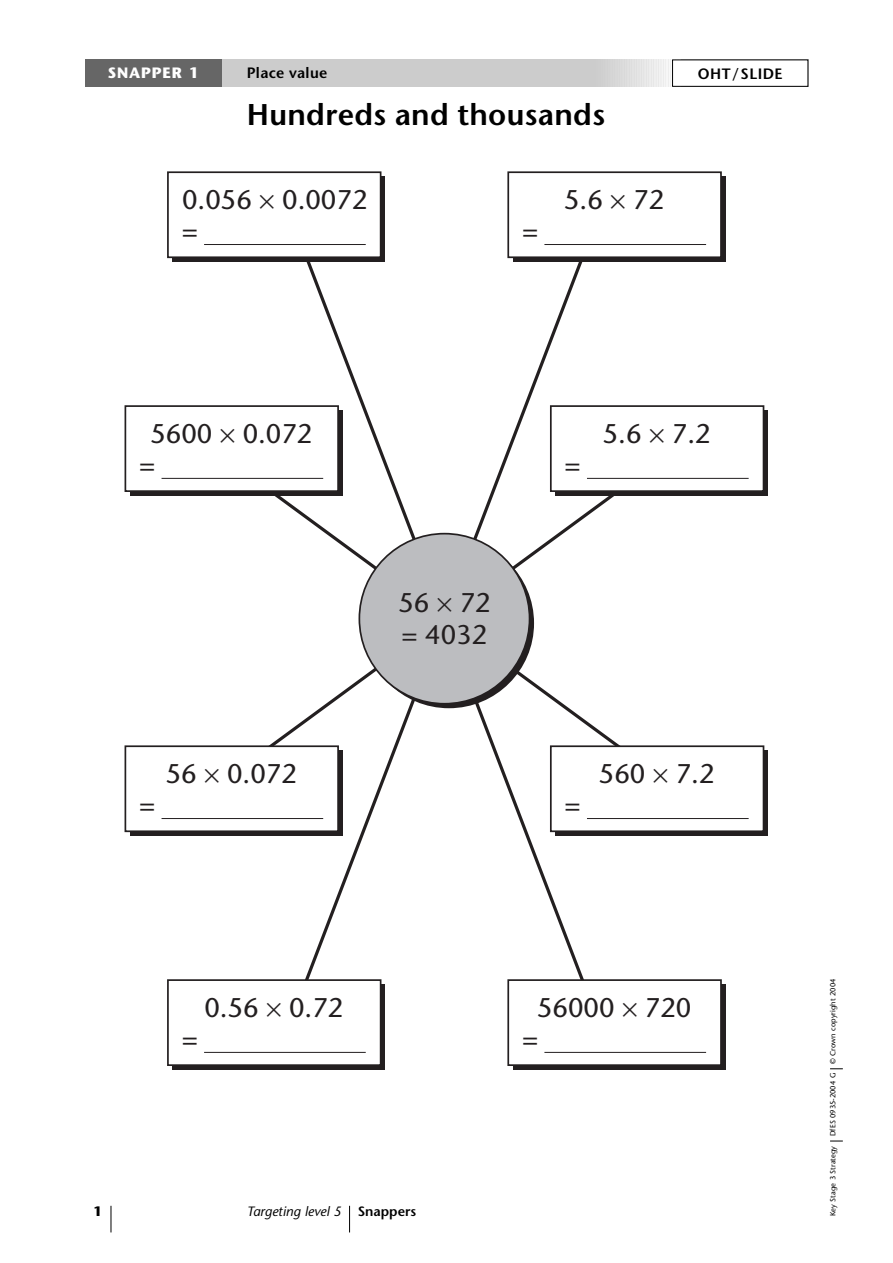
<style>
.page{position:relative;width:893px;height:1263px;background:#fff}
.page>*{position:absolute;margin:0;border:0;box-sizing:border-box;transform-origin:0 0}
.t1{font:600 30px "Stone Sans";letter-spacing:.01em;color:#000}
.t2{font:27px/31.5px "Stone Sans";color:#231f20}
.t3{font:600 15px "Stone Sans";letter-spacing:.025em;color:#000}
.t4{font:700 15px "Stone Sans";letter-spacing:.065em;color:#fff}
.t5{font:italic 13.5px "Stone Sans";color:#000}
.t6{font:700 13.5px "Stone Sans";color:#000}
.t7{font:7.5px "Stone Sans";letter-spacing:.005em;color:#000}
.s1{font-weight:600;font-style:normal}
</style>
<div class="page">
<div style="left:85px;top:60px;width:723px;height:27px;background:#ccc"></div>
<svg style="left:349px;top:1206px;width:1px;height:26px"></svg>
<svg style="left:830px;top:1068px;width:12px;height:1px"></svg>
<svg style="left:830px;top:1141px;width:12px;height:1px"></svg>
<svg style="left:111px;top:1206px;width:1px;height:26px"></svg>
<div style="left:85px;top:60px;width:136px;height:27px;background:#666"></div>
<svg style="left:613px;top:60px;width:59px;height:27px"></svg>
<div style="left:673px;top:60px;width:134px;height:26px;background:#fff"></div>
<div style="left:672px;top:60px;width:136px;height:27px;border:1px solid #000"></div>
<div style="left:172px;top:177px;width:213px;height:85px;background:#231f20"></div>
<div style="left:512px;top:177px;width:213px;height:85px;background:#231f20"></div>
<div style="left:555px;top:411px;width:213px;height:85px;background:#231f20"></div>
<div style="left:555px;top:751px;width:213px;height:85px;background:#231f20"></div>
<div style="left:512px;top:985px;width:213px;height:85px;background:#231f20"></div>
<div style="left:130px;top:411px;width:212px;height:85px;background:#231f20"></div>
<div style="left:130px;top:751px;width:212px;height:85px;background:#231f20"></div>
<div style="left:172px;top:985px;width:213px;height:85px;background:#231f20"></div>
<svg style="left:270px;top:258px;width:349px;height:727px"></svg>
<div style="left:359px;top:534px;width:170px;height:170px;background:#bcbdc0;border-radius:50%"></div>
<div style="left:168px;top:172px;width:212px;height:85px;background:#fff"></div>
<div style="left:167px;top:171px;width:214px;height:87px;border:2px solid #231f20"></div>
<hr style="left:204px;top:244px;width:162px;height:1px;background:#231f20">
<div style="left:508px;top:172px;width:213px;height:85px;background:#fff"></div>
<div style="left:507px;top:171px;width:214px;height:87px;border:2px solid #231f20"></div>
<hr style="left:544px;top:244px;width:162px;height:1px;background:#231f20">
<div style="left:551px;top:406px;width:212px;height:85px;background:#fff"></div>
<div style="left:550px;top:405px;width:214px;height:87px;border:2px solid #231f20"></div>
<hr style="left:587px;top:478px;width:161px;height:1px;background:#231f20">
<div style="left:551px;top:746px;width:212px;height:85px;background:#fff"></div>
<div style="left:550px;top:745px;width:214px;height:87px;border:2px solid #231f20"></div>
<hr style="left:587px;top:818px;width:161px;height:1px;background:#231f20">
<div style="left:508px;top:980px;width:213px;height:85px;background:#fff"></div>
<div style="left:507px;top:979px;width:214px;height:87px;border:2px solid #231f20"></div>
<hr style="left:544px;top:1052px;width:162px;height:1px;background:#231f20">
<div style="left:125px;top:406px;width:213px;height:85px;background:#fff"></div>
<div style="left:124px;top:405px;width:215px;height:87px;border:2px solid #231f20"></div>
<hr style="left:161px;top:478px;width:162px;height:1px;background:#231f20">
<div style="left:125px;top:746px;width:213px;height:85px;background:#fff"></div>
<div style="left:124px;top:745px;width:215px;height:87px;border:2px solid #231f20"></div>
<hr style="left:161px;top:818px;width:162px;height:1px;background:#231f20">
<div style="left:168px;top:980px;width:212px;height:85px;background:#fff"></div>
<div style="left:167px;top:979px;width:214px;height:87px;border:2px solid #231f20"></div>
<hr style="left:204px;top:1052px;width:162px;height:1px;background:#231f20">
<p class="t3" style="left:247px;top:67px;width:82px">Place value</p>
<p class="t4" style="left:108px;top:67px;width:92px">SNAPPER 1</p>
<p class="t3" style="left:697px;top:68px;width:86px">OHT/SLIDE</p>
<p class="t1" style="left:247px;top:103px;width:360px">Hundreds and thousands</p>
<p class="t2" style="left:182px;top:186px;width:187px">0.056 0.0072 =</p>
<p class="t2" style="left:522px;top:218px;width:17px">=</p>
<p class="t2" style="left:564px;top:186px;width:102px">5.6 72</p>
<p class="t2" style="left:150px;top:420px;width:164px">5600 0.072</p>
<p class="t2" style="left:602px;top:420px;width:109px">5.6 7.2</p>
<p class="t2" style="left:139px;top:452px;width:17px">=</p>
<p class="t2" style="left:565px;top:452px;width:17px">=</p>
<p class="t2" style="left:398px;top:590px;width:94px">56 72 = 4032</p>
<p class="t2" style="left:166px;top:760px;width:133px">56 0.072</p>
<p class="t2" style="left:599px;top:760px;width:117px">560 7.2</p>
<p class="t2" style="left:139px;top:792px;width:17px">=</p>
<p class="t2" style="left:565px;top:792px;width:17px">=</p>
<p class="t2" style="left:182px;top:1026px;width:17px">=</p>
<p class="t2" style="left:204px;top:994px;width:140px">0.56 0.72</p>
<p class="t2" style="left:537px;top:994px;width:156px">56000 720</p>
<p class="t2" style="left:522px;top:1026px;width:17px">=</p>
<p class="t7" style="left:830px;top:1136px;width:159px;rotate:-90deg">DfES 0935-2004 G © Crown copyright 2004</p>
<p class="t6" style="left:94px;top:1206px;width:10px">1</p>
<p class="t5" style="left:247px;top:1206px;width:171px">Targeting level 5 <span class="s1">Snappers</span></p>
<p class="t7" style="left:830px;top:1216px;width:72px;rotate:-90deg">Key Stage 3 Strategy</p>
</div>
